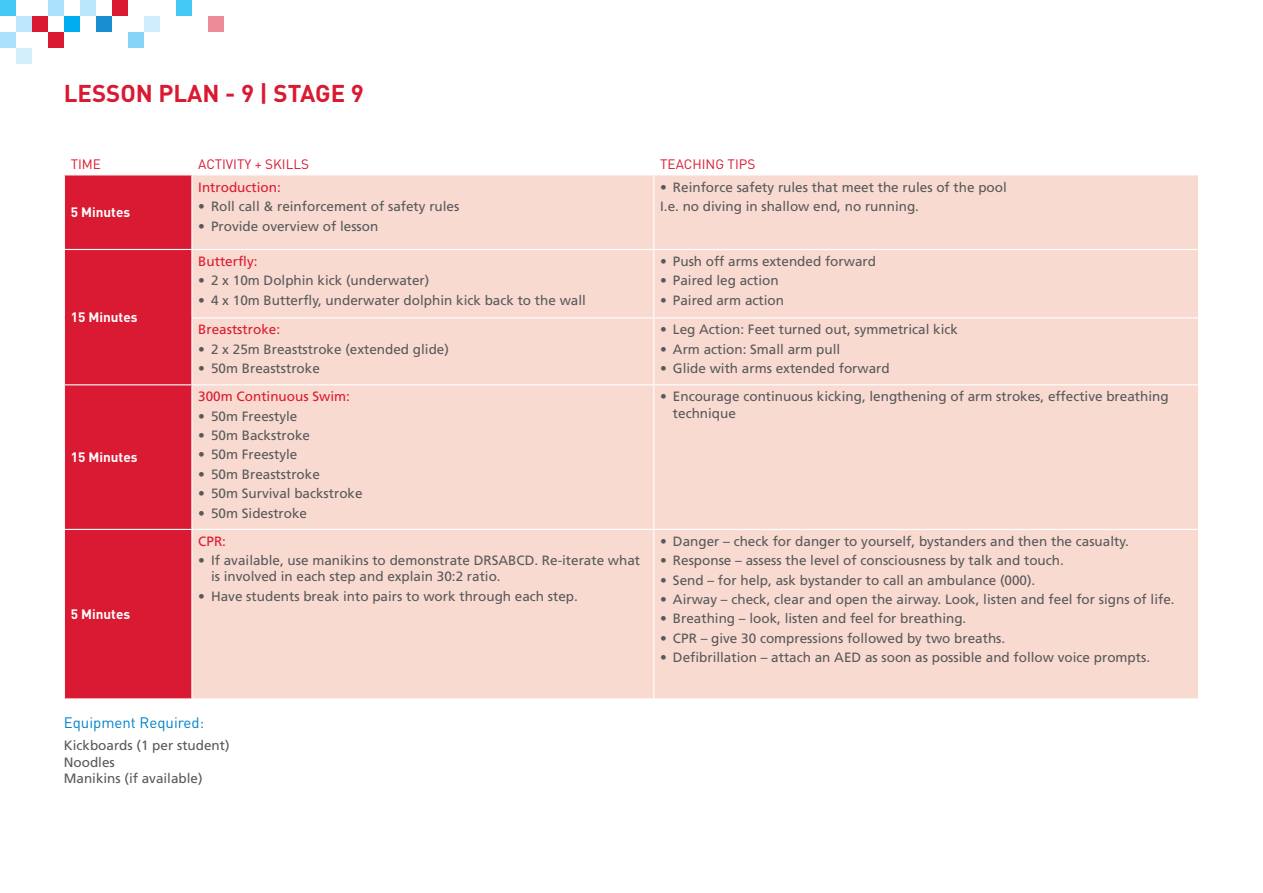
<style>
.page{position:relative;width:1263px;height:893px;background:#fff}
.page>*{position:absolute;margin:0;border:0;box-sizing:border-box;transform-origin:0 0}
.t1{font:700 24px "DIN";color:#da1a32}
.t2{font:15px "DIN";color:#0083ca}
.t3{font:13.5px/16.2px "Frutiger";color:#58595b}
.t4{font:13.5px "Frutiger";color:#da1a32}
.t5{font:700 13.5px "DIN";color:#fff}
.t6{font:13.5px "DIN";color:#da1a32}
</style>
<div class="page">
<div style="left:176px;top:0;width:16px;height:16px;background:#44c8f5"></div>
<div style="left:144px;top:16px;width:16px;height:16px;background:#cfedfc"></div>
<div style="left:112px;top:0;width:16px;height:16px;background:#da1a32"></div>
<div style="left:128px;top:32px;width:16px;height:16px;background:#84d5f7"></div>
<div style="left:96px;top:16px;width:16px;height:16px;background:#1a8fcf"></div>
<div style="left:80px;top:0;width:16px;height:16px;background:#bbe7fb"></div>
<div style="left:64px;top:16px;width:16px;height:16px;background:#00aeef"></div>
<div style="left:48px;top:0;width:16px;height:16px;background:#abe1fa"></div>
<div style="left:32px;top:16px;width:16px;height:16px;background:#da1a32"></div>
<div style="left:16px;top:16px;width:16px;height:16px;background:#bee7fb"></div>
<div style="left:0;top:0;width:16px;height:16px;background:#44c8f5"></div>
<div style="left:48px;top:32px;width:16px;height:16px;background:#da1a32"></div>
<div style="left:0;top:32px;width:16px;height:16px;background:#abe1fa"></div>
<div style="left:16px;top:48px;width:16px;height:16px;background:#d4effc"></div>
<div style="left:208px;top:16px;width:16px;height:16px;background:#ec8c98"></div>
<div style="left:65px;top:175px;width:126px;height:523px;background:#da1a32"></div>
<div style="left:192px;top:175px;width:1006px;height:523px;background:#f8dad0"></div>
<hr style="left:653px;top:175px;width:1px;height:74px;background:#fff">
<hr style="left:64px;top:249px;width:128px;height:1px;background:#fff">
<hr style="left:192px;top:249px;width:462px;height:1px;background:#fff">
<hr style="left:654px;top:249px;width:545px;height:1px;background:#fff">
<hr style="left:653px;top:250px;width:1px;height:67px;background:#fff">
<hr style="left:191px;top:317px;width:463px;height:1px;background:#fff">
<hr style="left:654px;top:317px;width:545px;height:1px;background:#fff">
<hr style="left:653px;top:318px;width:1px;height:66px;background:#fff">
<hr style="left:64px;top:384px;width:128px;height:1px;background:#fff">
<hr style="left:192px;top:384px;width:462px;height:1px;background:#fff">
<hr style="left:654px;top:384px;width:545px;height:1px;background:#fff">
<hr style="left:653px;top:385px;width:1px;height:144px;background:#fff">
<hr style="left:64px;top:529px;width:128px;height:1px;background:#fff">
<hr style="left:192px;top:529px;width:462px;height:1px;background:#fff">
<hr style="left:654px;top:529px;width:545px;height:1px;background:#fff">
<hr style="left:653px;top:530px;width:1px;height:168px;background:#fff">
<h1 class="t1" style="left:64px;top:78px;width:301px">LESSON PLAN - 9 | STAGE 9</h1>
<p class="t6" style="left:71px;top:155px;width:32px">TIME</p>
<p class="t6" style="left:198px;top:155px;width:112px">ACTIVITY + SKILLS</p>
<p class="t6" style="left:660px;top:155px;width:97px">TEACHING TIPS</p>
<p class="t5" style="left:71px;top:203px;width:61px">5 Minutes</p>
<p class="t3" style="left:660px;top:177px;width:348px;line-height:19.4px">• Reinforce safety rules that meet the rules of the pool<br>I.e. no diving in shallow end, no running.</p>
<p class="t4" style="left:198px;top:179px;width:84px">Introduction:</p>
<p class="t3" style="left:198px;top:198px;width:263px">• Roll call &amp; reinforcement of safety rules</p>
<p class="t3" style="left:198px;top:218px;width:182px">• Provide overview of lesson</p>
<p class="t5" style="left:71px;top:308px;width:68px">15 Minutes</p>
<p class="t5" style="left:71px;top:448px;width:68px">15 Minutes</p>
<p class="t5" style="left:71px;top:605px;width:61px">5 Minutes</p>
<p class="t4" style="left:198px;top:253px;width:61px">Butterfly:</p>
<p class="t3" style="left:198px;top:272px;width:233px">• 2 x 10m Dolphin kick (underwater)</p>
<p class="t3" style="left:198px;top:292px;width:389px">• 4 x 10m Butterfly, underwater dolphin kick back to the wall</p>
<p class="t4" style="left:198px;top:322px;width:83px">Breaststroke:</p>
<p class="t3" style="left:198px;top:341px;width:252px">• 2 x 25m Breaststroke (extended glide)</p>
<p class="t3" style="left:198px;top:360px;width:123px">• 50m Breaststroke</p>
<p class="t4" style="left:198px;top:389px;width:153px">300m Continuous Swim:</p>
<p class="t3" style="left:198px;top:408px;width:101px">• 50m Freestyle</p>
<p class="t3" style="left:198px;top:427px;width:113px">• 50m Backstroke</p>
<p class="t3" style="left:198px;top:447px;width:101px">• 50m Freestyle</p>
<p class="t3" style="left:198px;top:466px;width:123px">• 50m Breaststroke</p>
<p class="t3" style="left:198px;top:485px;width:166px">• 50m Survival backstroke</p>
<p class="t3" style="left:198px;top:505px;width:110px">• 50m Sidestroke</p>
<p class="t4" style="left:198px;top:533px;width:29px">CPR:</p>
<p class="t3" style="left:211px;top:552px;width:431px;text-indent:-13px">• If available, use manikins to demonstrate DRSABCD. Re-iterate what is involved in each step and explain 30:2 ratio.</p>
<p class="t3" style="left:198px;top:588px;width:381px">• Have students break into pairs to work through each step.</p>
<p class="t2" style="left:64px;top:713px;width:142px">Equipment Required:</p>
<p class="t3" style="left:64px;top:737px;width:167px">Kickboards (1 per student)<br>Noodles<br>Manikins (if available)</p>
<p class="t3" style="left:660px;top:253px;width:217px">• Push off arms extended forward</p>
<p class="t3" style="left:660px;top:272px;width:120px">• Paired leg action</p>
<p class="t3" style="left:660px;top:292px;width:125px">• Paired arm action</p>
<p class="t3" style="left:660px;top:321px;width:299px">• Leg Action: Feet turned out, symmetrical kick</p>
<p class="t3" style="left:660px;top:341px;width:182px">• Arm action: Small arm pull</p>
<p class="t3" style="left:660px;top:360px;width:231px">• Glide with arms extended forward</p>
<p class="t3" style="left:673px;top:388px;width:497px;text-indent:-13px">• Encourage continuous kicking, lengthening of arm strokes, effective breathing technique</p>
<p class="t3" style="left:660px;top:533px;width:470px">• Danger – check for danger to yourself, bystanders and then the casualty.</p>
<p class="t3" style="left:660px;top:552px;width:405px">• Response – assess the level of consciousness by talk and touch.</p>
<p class="t3" style="left:660px;top:572px;width:377px">• Send – for help, ask bystander to call an ambulance (000).</p>
<p class="t3" style="left:660px;top:591px;width:516px">• Airway – check, clear and open the airway. Look, listen and feel for signs of life.</p>
<p class="t3" style="left:660px;top:610px;width:308px">• Breathing – look, listen and feel for breathing.</p>
<p class="t3" style="left:660px;top:630px;width:347px">• CPR – give 30 compressions followed by two breaths.</p>
<p class="t3" style="left:660px;top:649px;width:491px">• Defibrillation – attach an AED as soon as possible and follow voice prompts.</p>
</div>
